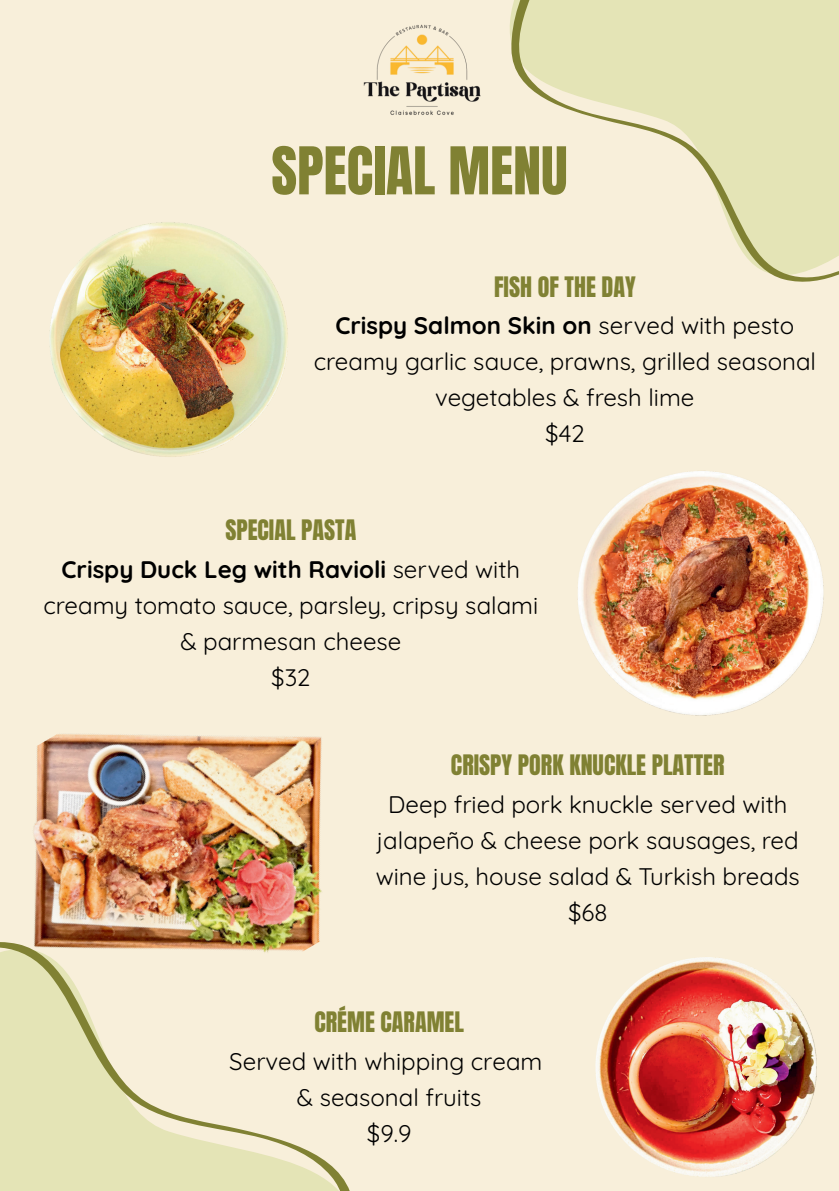
<style>
.page{position:relative;width:839px;height:1191px;background:#fff}
.page>*{position:absolute;margin:0;border:0;box-sizing:border-box;transform-origin:0 0}
.t1{font:56px "Anton";color:#808133}
.t2{font:24px/36px "Quicksand";color:#000;text-align:center}
.t3{font:24px "Anton";color:#808133}
.s1{font-weight:700}
</style>
<div class="page">
<div style="left:0;top:0;width:838px;height:1190px;background:#f8efda"></div>
<svg style="left:510px;top:0;width:328px;height:282px;fill:#e4e4b6"></svg>
<svg style="left:0;top:1074px;width:357px;height:117px;fill:#e4e4b6"></svg>
<img style="left:363px;top:24px;width:118px;height:91px">
<img style="left:50px;top:222px;width:238px;height:235px">
<img style="left:578px;top:471px;width:246px;height:245px">
<img style="left:0;top:734px;width:322px;height:340px">
<img style="left:595px;top:957px;width:222px;height:220px">
<h1 class="t1" style="left:271px;top:142px;width:298px">SPECIAL MENU</h1>
<p class="t3" style="left:494px;top:275px;width:143px">FISH OF THE DAY</p>
<p class="t2" style="left:314px;top:305px;width:504px"><span class="s1">Crispy Salmon Skin on</span> served with pesto creamy garlic sauce, prawns, grilled seasonal vegetables &amp; fresh lime<br>$42</p>
<p class="t3" style="left:225px;top:518px;width:132px">SPECIAL PASTA</p>
<p class="t2" style="left:43px;top:549px;width:496px"><span class="s1">Crispy Duck Leg with Ravioli</span> served with creamy tomato sauce, parsley, cripsy salami &amp; parmesan cheese<br>$32</p>
<p class="t3" style="left:451px;top:753px;width:275px">CRISPY PORK KNUCKLE PLATTER</p>
<p class="t2" style="left:376px;top:784px;width:425px">Deep fried pork knuckle served with jalapeño &amp; cheese pork sausages, red wine jus, house salad &amp; Turkish breads $68</p>
<p class="t3" style="left:314px;top:1010px;width:151px">CRÉME CARAMEL</p>
<p class="t2" style="left:229px;top:1041px;width:315px">Served with whipping cream &amp; seasonal fruits<br>$9.9</p>
</div>
